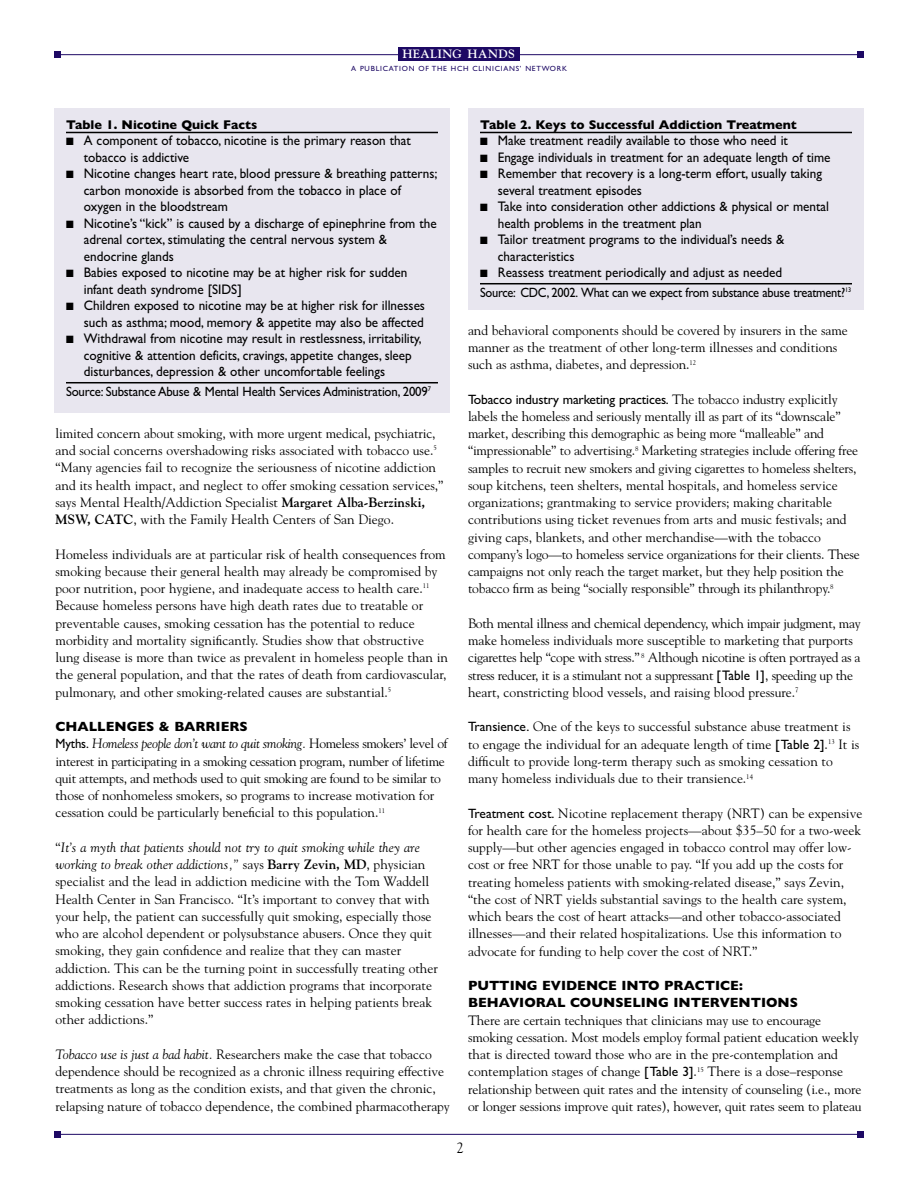
<style>
.page{position:relative;width:918px;height:1188px;background:#fff}
.page>*{position:absolute;margin:0;border:0;box-sizing:border-box;transform-origin:0 0}
.t1{font:15px "Goudy";color:#000}
.t2{font:13.8px/16.5px "Gill Sans";color:#000;scale:.95 1}
.t3{font:13.5px/17.2px "Goudy";color:#000}
.t4{font:13.5px/17.2px "Goudy";letter-spacing:-.025em;color:#000}
.t5{font:700 13.5px/17.2px "Gill Sans";color:#000}
.t6{font:13.5px "Goudy Italic Os F";letter-spacing:-.025em;color:#000}
.t7{font:13.5px "Gill Sans";letter-spacing:-.015em;color:#000}
.t8{font:13.5px "Gill Sans";letter-spacing:-.015em;color:#000;scale:.95 1}
.t9{font:13.5px "Gill Sans";letter-spacing:-.015em;color:#000;scale:.92 1}
.t10{font:700 12.75px "Gill Sans";color:#000}
.t11{font:700 12px "Goudy";letter-spacing:.03em;color:#fff}
.t12{font:7.5px "Gill Sans";letter-spacing:.1em;color:#1d0964}
.s1{font-weight:700}
.s2{font-family:"Gill Sans"}
.s3{font-family:"Goudy"}
.s4{font-style:italic}
.s5{font-family:"Gill Sans";font-size:13.8px}
.s6{font-size:13.8px}
</style>
<div class="page">
<div style="left:54px;top:108px;width:396px;height:305px;background:#e8e6ef"></div>
<hr style="left:66px;top:132px;width:372px;height:1px;background:#000">
<hr style="left:66px;top:382px;width:372px;height:1px;background:#000">
<div style="left:468px;top:108px;width:396px;height:202px;background:#e8e6ef"></div>
<hr style="left:480px;top:132px;width:372px;height:1px;background:#000">
<hr style="left:480px;top:283px;width:372px;height:1px;background:#000">
<hr style="left:54px;top:54px;width:810px;height:1px;background:#1d0964">
<div style="left:857px;top:51px;width:7px;height:7px;background:#1d0964"></div>
<div style="left:54px;top:51px;width:7px;height:7px;background:#1d0964"></div>
<div style="left:398px;top:47px;width:122px;height:14px;background:#1d0964"></div>
<hr style="left:54px;top:1134px;width:810px;height:1px;background:#1d0964">
<div style="left:857px;top:1131px;width:7px;height:7px;background:#1d0964"></div>
<div style="left:54px;top:1131px;width:7px;height:7px;background:#1d0964"></div>
<p class="t11" style="left:403px;top:47px;width:114px">HEALING HANDS</p>
<p class="t12" style="left:351px;top:64px;width:217px">A PUBLICATION OF THE HCH CLINICIANS’ NETWORK</p>
<p class="t10" style="left:66px;top:117px;width:193px">Table 1. Nicotine Quick Facts</p>
<p class="t2" style="left:84px;top:132px;width:346px;text-indent:-18px">■ A component of tobacco, nicotine is the primary reason that tobacco is addictive</p>
<p class="t2" style="left:84px;top:165px;width:374px;text-indent:-18px">■ Nicotine changes heart rate, blood pressure &amp; breathing patterns; carbon monoxide is absorbed from the tobacco in place of oxygen in the bloodstream</p>
<p class="t2" style="left:84px;top:215px;width:373px;text-indent:-18px">■ Nicotine’s “kick” is caused by a discharge of epinephrine from the adrenal cortex, stimulating the central nervous system &amp; endocrine glands</p>
<p class="t2" style="left:84px;top:264px;width:342px;text-indent:-18px">■ Babies exposed to nicotine may be at higher risk for sudden infant death syndrome [SIDS]</p>
<p class="t2" style="left:66px;top:297px;width:379px;text-align:right">■ Children exposed to nicotine may be at higher risk for illnesses such as asthma; mood, memory &amp; appetite may also be affected</p>
<p class="t2" style="left:84px;top:330px;width:357px;text-indent:-18px">■ Withdrawal from nicotine may result in restlessness, irritability, cognitive &amp; attention deficits, cravings, appetite changes, sleep disturbances, depression &amp; other uncomfortable feelings</p>
<p class="t8" style="left:66px;top:383px;width:386px">Source: Substance Abuse &amp; Mental Health Services Administration, 2009<sup>7</sup></p>
<p class="t3" style="left:56px;top:425px;width:390px">limited concern about smoking, with more urgent medical, psychiatric, and social concerns overshadowing risks associated with tobacco use.<sup>5 </sup>“Many agencies fail to recognize the seriousness of nicotine addiction and its health impact, and neglect to offer smoking cessation services,” says Mental Health/Addiction Specialist <span class="s1">Margaret Alba-Berzinski, MSW, CATC</span>, with the Family Health Centers of San Diego.</p>
<p class="t3" style="left:55px;top:545px;width:394px">Homeless individuals are at particular risk of health consequences from smoking because their general health may already be compromised by poor nutrition, poor hygiene, and inadequate access to health care.<sup>11<br></sup>Because homeless persons have high death rates due to treatable or preventable causes, smoking cessation has the potential to reduce morbidity and mortality significantly. Studies show that obstructive lung disease is more than twice as prevalent in homeless people than in the general population, and that the rates of death from cardiovascular, pulmonary, and other smoking-related causes are substantial.<sup>5</sup></p>
<p class="t5" style="left:56px;top:718px;width:194px">CHALLENGES &amp; BARRIERS</p>
<p class="t6" style="left:56px;top:738px;width:394px"><span class="s2">Myths.</span> Homeless people don’t want to quit smoking. <span class="s3">Homeless smokers’ level of</span></p>
<p class="t4" style="left:56px;top:752px;width:391px">interest in participating in a smoking cessation program, number of lifetime quit attempts, and methods used to quit smoking are found to be similar to those of nonhomeless smokers, so programs to increase motivation for cessation could be particularly beneficial to this population.<sup>11</sup></p>
<p class="t3" style="left:56px;top:839px;width:384px">“<span class="s4">It’s a myth that patients should not try to quit smoking while they are working to break other addictions,”</span> says <span class="s1">Barry Zevin, MD</span>, physician specialist and the lead in addiction medicine with the Tom Waddell Health Center in San Francisco. “It’s important to convey that with your help, the patient can successfully quit smoking, especially those who are alcohol dependent or polysubstance abusers. Once they quit smoking, they gain confidence and realize that they can master addiction. This can be the turning point in successfully treating other addictions. Research shows that addiction programs that incorporate smoking cessation have better success rates in helping patients break other addictions.”</p>
<p class="t3" style="left:55px;top:1046px;width:396px"><span class="s4">Tobacco use is just a bad habit.</span> Researchers make the case that tobacco dependence should be recognized as a chronic illness requiring effective treatments as long as the condition exists, and that given the chronic, relapsing nature of tobacco dependence, the combined pharmacotherapy</p>
<p class="t10" style="left:480px;top:117px;width:318px">Table 2. Keys to Successful Addiction Treatment</p>
<p class="t2" style="left:480px;top:132px;width:326px">■ Make treatment readily available to those who need it</p>
<p class="t2" style="left:480px;top:149px;width:370px">■ Engage individuals in treatment for an adequate length of time</p>
<p class="t2" style="left:498px;top:165px;width:343px;text-indent:-18px">■ Remember that recovery is a long-term effort, usually taking several treatment episodes</p>
<p class="t2" style="left:498px;top:198px;width:350px;text-indent:-18px">■ Take into consideration other addictions &amp; physical or mental health problems in the treatment plan</p>
<p class="t2" style="left:498px;top:231px;width:303px;text-indent:-18px">■ Tailor treatment programs to the individual’s needs &amp; characteristics</p>
<p class="t2" style="left:480px;top:264px;width:320px">■ Reassess treatment periodically and adjust as needed</p>
<p class="t9" style="left:480px;top:284px;width:405px">Source: CDC, 2002. What can we expect from substance abuse treatment?<sup>13</sup></p>
<p class="t3" style="left:468px;top:321px;width:381px">and behavioral components should be covered by insurers in the same manner as the treatment of other long-term illnesses and conditions such as asthma, diabetes, and depression.<sup>12</sup></p>
<p class="t7" style="left:468px;top:391px;width:371px">Tobacco industry marketing practices. <span class="s3">The tobacco industry explicitly</span></p>
<p class="t3" style="left:468px;top:408px;width:393px">labels the homeless and seriously mentally ill as part of its “downscale” market, describing this demographic as being more “malleable” and “impressionable” to advertising.<sup>8</sup> Marketing strategies include offering free samples to recruit new smokers and giving cigarettes to homeless shelters, soup kitchens, teen shelters, mental hospitals, and homeless service organizations; grantmaking to service providers; making charitable contributions using ticket revenues from arts and music festivals; and giving caps, blankets, and other merchandise—with the tobacco company’s logo—to homeless service organizations for their clients. These campaigns not only reach the target market, but they help position the tobacco firm as being “socially responsible” through its philanthropy.<sup>8</sup></p>
<p class="t4" style="left:468px;top:615px;width:394px">Both mental illness and chemical dependency, which impair judgment, may make homeless individuals more susceptible to marketing that purports cigarettes help “cope with stress.” <sup>8</sup> Although nicotine is often portrayed as a stress reducer, it is a stimulant not a suppressant <span class="s5">[Table 1]</span><span class="s6">,</span> speeding up the heart, constricting blood vessels, and raising blood pressure.<sup>7</sup></p>
<p class="t3" style="left:468px;top:718px;width:393px"><span class="s2">Transience.</span> One of the keys to successful substance abuse treatment is to engage the individual for an adequate length of time <span class="s2">[Table 2]</span>.<sup>13</sup> It is difficult to provide long-term therapy such as smoking cessation to many homeless individuals due to their transience.<sup>14</sup></p>
<p class="t3" style="left:468px;top:804px;width:396px"><span class="s2">Treatment cost.</span> Nicotine replacement therapy (NRT) can be expensive for health care for the homeless projects—about $35–50 for a two-week supply—but other agencies engaged in tobacco control may offer low&shy;cost or free NRT for those unable to pay. “If you add up the costs for treating homeless patients with smoking-related disease,” says Zevin, “the cost of NRT yields substantial savings to the health care system, which bears the cost of heart attacks—and other tobacco-associated illnesses—and their related hospitalizations. Use this information to advocate for funding to help cover the cost of NRT.”</p>
<p class="t5" style="left:468px;top:977px;width:332px">PUTTING EVIDENCE INTO PRACTICE:<br>BEHAVIORAL COUNSELING INTERVENTIONS</p>
<p class="t3" style="left:468px;top:1011px;width:395px">There are certain techniques that clinicians may use to encourage smoking cessation. Most models employ formal patient education weekly that is directed toward those who are in the pre-contemplation and contemplation stages of change <span class="s2">[Table 3]</span>.<sup>15</sup> There is a dose–response relationship between quit rates and the intensity of counseling (i.e., more or longer sessions improve quit rates), however, quit rates seem to plateau</p>
<p class="t1" style="left:457px;top:1139px;width:9px">2</p>
</div>
